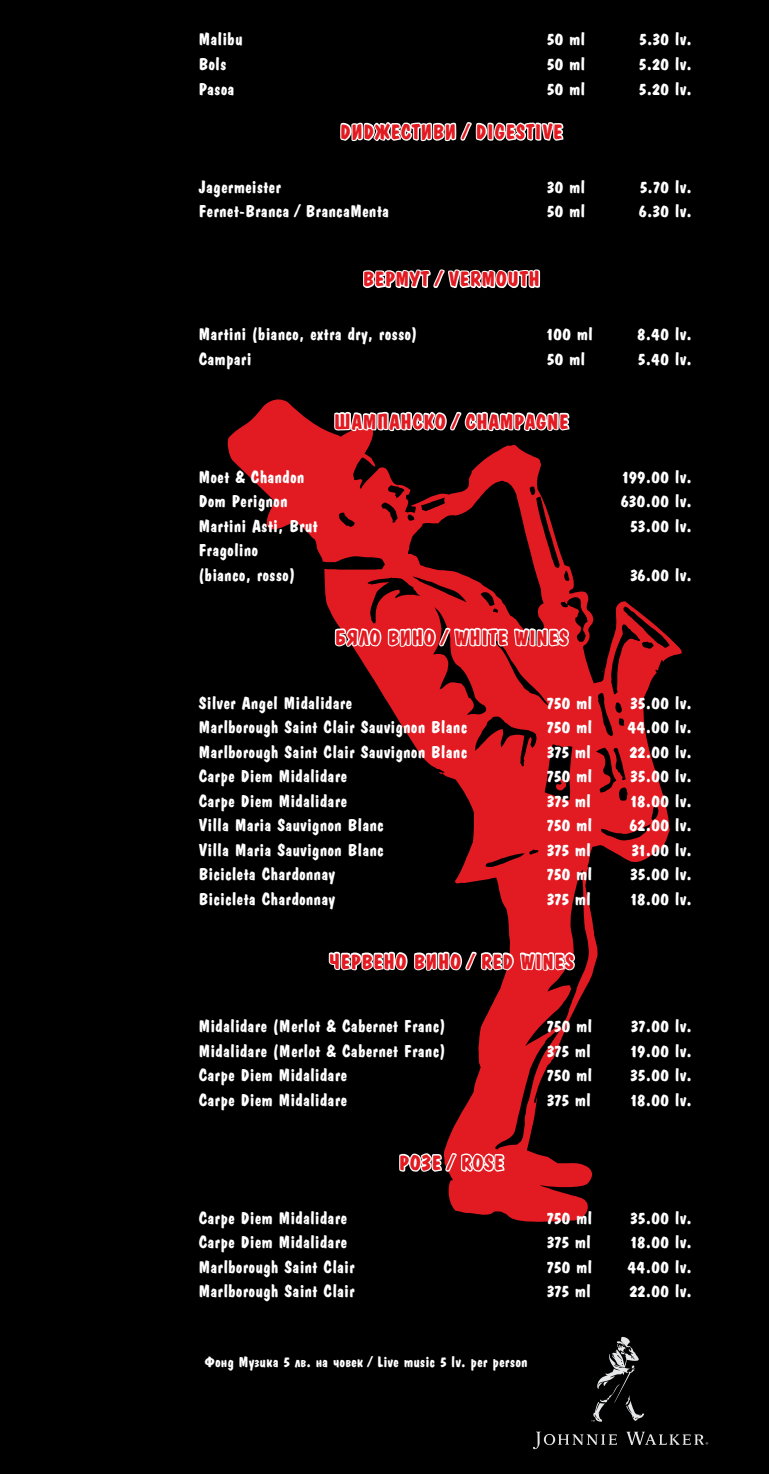
<style>
.page{position:relative;width:769px;height:1474px;background:#fff}
.page>*{position:absolute;margin:0;border:0;box-sizing:border-box;transform-origin:0 0}
.t1{font:700 21px "Dominica Cyr";color:#e21a21}
.t2{font:700 17.5px/24.5px "Dominica Cyr";color:#fff}
.t3{font:700 14.88px "Dominica Cyr";color:#fff}
</style>
<div class="page">
<div style="left:0;top:0;width:769px;height:1473px;background:#000"></div>
<svg style="left:591px;top:1336px;width:53px;height:85px"></svg>
<svg style="left:533px;top:1431px;width:84px;height:18px"></svg>
<svg style="left:626px;top:1431px;width:82px;height:13px"></svg>
<svg style="left:446px;top:571px;width:236px;height:651px"></svg>
<svg style="left:340px;top:122px;width:224px;height:20px"></svg>
<svg style="left:363px;top:269px;width:178px;height:20px"></svg>
<svg style="left:227px;top:399px;width:344px;height:434px"></svg>
<svg style="left:328px;top:915px;width:249px;height:88px"></svg>
<svg style="left:399px;top:1146px;width:107px;height:29px"></svg>
<p class="t2" style="left:198px;top:28px;width:46px">Malibu</p>
<p class="t2" style="left:547px;top:28px;width:40px">50 ml</p>
<p class="t2" style="left:639px;top:28px;width:54px">5.30 lv.</p>
<p class="t2" style="left:198px;top:52px;width:30px">Bols</p>
<p class="t2" style="left:547px;top:52px;width:40px">50 ml</p>
<p class="t2" style="left:639px;top:52px;width:55px">5.20 lv.</p>
<p class="t2" style="left:198px;top:77px;width:38px">Pasoa</p>
<p class="t2" style="left:547px;top:77px;width:40px">50 ml</p>
<p class="t2" style="left:639px;top:77px;width:55px">5.20 lv.</p>
<p class="t1" style="left:340px;top:120px;width:225px">ДИДЖЕСТИВИ / DIGESTIVE</p>
<p class="t2" style="left:198px;top:175px;width:84px">Jagermeister</p>
<p class="t2" style="left:547px;top:175px;width:40px">30 ml</p>
<p class="t2" style="left:640px;top:175px;width:54px">5.70 lv.</p>
<p class="t2" style="left:198px;top:199px;width:192px">Fernet-Branca / BrancaMenta</p>
<p class="t2" style="left:547px;top:199px;width:40px">50 ml</p>
<p class="t2" style="left:639px;top:199px;width:54px">6.30 lv.</p>
<p class="t1" style="left:363px;top:267px;width:179px">ВЕРМУТ / VERMOUTH</p>
<p class="t2" style="left:198px;top:322px;width:220px">Martini (bianco, extra dry, rosso)</p>
<p class="t2" style="left:547px;top:322px;width:48px">100 ml</p>
<p class="t2" style="left:637px;top:322px;width:56px">8.40 lv.</p>
<p class="t2" style="left:198px;top:347px;width:55px">Campari</p>
<p class="t2" style="left:547px;top:347px;width:40px">50 ml</p>
<p class="t2" style="left:638px;top:347px;width:56px">5.40 lv.</p>
<p class="t1" style="left:334px;top:410px;width:237px">ШАМПАНСКО / CHAMPAGNE</p>
<p class="t2" style="left:198px;top:465px;width:108px">Moet &amp; Chandon</p>
<p class="t2" style="left:622px;top:465px;width:71px">199.00 lv.</p>
<p class="t2" style="left:198px;top:489px;width:91px">Dom Perignon</p>
<p class="t2" style="left:621px;top:489px;width:72px">630.00 lv.</p>
<p class="t2" style="left:198px;top:514px;width:121px">Martini Asti, Brut</p>
<p class="t2" style="left:630px;top:514px;width:63px">53.00 lv.</p>
<p class="t2" style="left:198px;top:538px;width:98px">Fragolino (bianco, rosso)</p>
<p class="t2" style="left:630px;top:563px;width:63px">36.00 lv.</p>
<p class="t1" style="left:334px;top:625px;width:236px">БЯЛО ВИНО / WHITE WINES</p>
<p class="t2" style="left:198px;top:690px;width:155px">Silver Angel Midalidare</p>
<p class="t2" style="left:547px;top:690px;width:47px">750 ml</p>
<p class="t2" style="left:630px;top:690px;width:63px">35.00 lv.</p>
<p class="t2" style="left:198px;top:715px;width:271px">Marlborough Saint Clair Sauvignon Blanc</p>
<p class="t2" style="left:547px;top:715px;width:47px">750 ml</p>
<p class="t2" style="left:627px;top:715px;width:66px">44.00 lv.</p>
<p class="t2" style="left:198px;top:739px;width:271px">Marlborough Saint Clair Sauvignon Blanc</p>
<p class="t2" style="left:547px;top:739px;width:46px">375 ml</p>
<p class="t2" style="left:629px;top:739px;width:64px">22.00 lv.</p>
<p class="t2" style="left:198px;top:764px;width:150px">Carpe Diem Midalidare</p>
<p class="t2" style="left:547px;top:764px;width:47px">750 ml</p>
<p class="t2" style="left:630px;top:764px;width:63px">35.00 lv.</p>
<p class="t2" style="left:198px;top:788px;width:150px">Carpe Diem Midalidare</p>
<p class="t2" style="left:547px;top:788px;width:46px">375 ml</p>
<p class="t2" style="left:631px;top:788px;width:63px">18.00 lv.</p>
<p class="t2" style="left:198px;top:813px;width:187px">Villa Maria Sauvignon Blanc</p>
<p class="t2" style="left:547px;top:813px;width:47px">750 ml</p>
<p class="t2" style="left:630px;top:813px;width:64px">62.00 lv.</p>
<p class="t2" style="left:198px;top:837px;width:187px">Villa Maria Sauvignon Blanc</p>
<p class="t2" style="left:547px;top:837px;width:46px">375 ml</p>
<p class="t2" style="left:631px;top:837px;width:62px">31.00 lv.</p>
<p class="t2" style="left:198px;top:862px;width:138px">Bicicleta Chardonnay</p>
<p class="t2" style="left:547px;top:862px;width:47px">750 ml</p>
<p class="t2" style="left:630px;top:862px;width:63px">35.00 lv.</p>
<p class="t2" style="left:198px;top:886px;width:138px">Bicicleta Chardonnay</p>
<p class="t2" style="left:547px;top:886px;width:46px">375 ml</p>
<p class="t2" style="left:631px;top:886px;width:63px">18.00 lv.</p>
<p class="t1" style="left:328px;top:949px;width:247px">ЧЕРВЕНО ВИНО / RED WINES</p>
<p class="t2" style="left:198px;top:1014px;width:249px">Midalidare (Merlot &amp; Cabernet Franc)</p>
<p class="t2" style="left:547px;top:1014px;width:47px">750 ml</p>
<p class="t2" style="left:631px;top:1014px;width:63px">37.00 lv.</p>
<p class="t2" style="left:198px;top:1039px;width:249px">Midalidare (Merlot &amp; Cabernet Franc)</p>
<p class="t2" style="left:547px;top:1039px;width:46px">375 ml</p>
<p class="t2" style="left:631px;top:1039px;width:63px">19.00 lv.</p>
<p class="t2" style="left:198px;top:1063px;width:150px">Carpe Diem Midalidare</p>
<p class="t2" style="left:547px;top:1063px;width:47px">750 ml</p>
<p class="t2" style="left:630px;top:1063px;width:63px">35.00 lv.</p>
<p class="t2" style="left:198px;top:1088px;width:150px">Carpe Diem Midalidare</p>
<p class="t2" style="left:547px;top:1088px;width:46px">375 ml</p>
<p class="t2" style="left:631px;top:1088px;width:63px">18.00 lv.</p>
<p class="t1" style="left:399px;top:1150px;width:107px">РОЗЕ / ROSE</p>
<p class="t2" style="left:198px;top:1205px;width:150px">Carpe Diem Midalidare</p>
<p class="t2" style="left:547px;top:1205px;width:47px">750 ml</p>
<p class="t2" style="left:630px;top:1205px;width:63px">35.00 lv.</p>
<p class="t2" style="left:198px;top:1230px;width:150px">Carpe Diem Midalidare</p>
<p class="t2" style="left:547px;top:1230px;width:46px">375 ml</p>
<p class="t2" style="left:631px;top:1230px;width:63px">18.00 lv.</p>
<p class="t2" style="left:198px;top:1254px;width:158px">Marlborough Saint Clair</p>
<p class="t2" style="left:547px;top:1254px;width:47px">750 ml</p>
<p class="t2" style="left:627px;top:1254px;width:66px">44.00 lv.</p>
<p class="t2" style="left:198px;top:1279px;width:158px">Marlborough Saint Clair</p>
<p class="t2" style="left:547px;top:1279px;width:46px">375 ml</p>
<p class="t2" style="left:629px;top:1279px;width:64px">22.00 lv.</p>
<p class="t3" style="left:204px;top:1353px;width:325px">Фонд Музика 5 лв. на човек / Live music 5 lv. per person</p>
</div>
